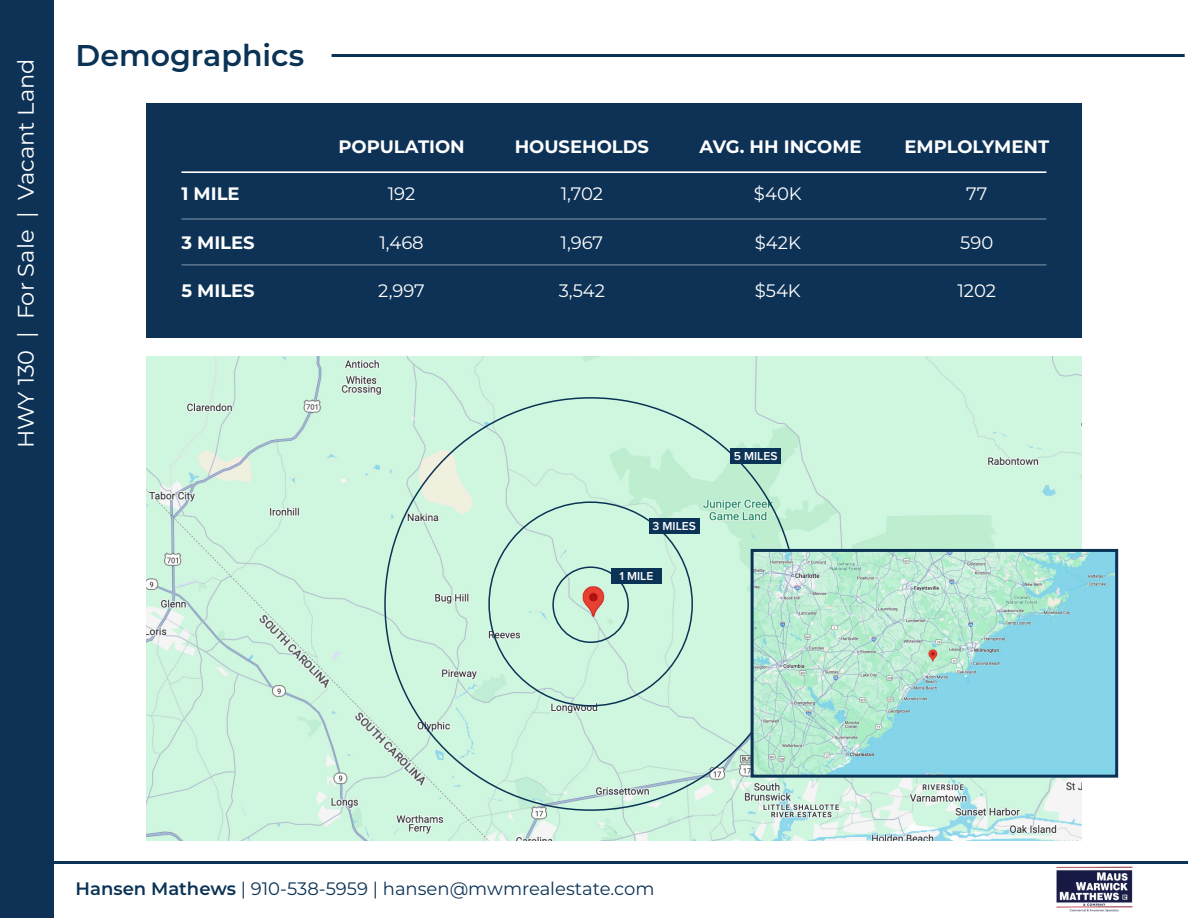
<style>
.page{position:relative;width:1188px;height:918px;background:#fff}
.page>*{position:absolute;margin:0;border:0;box-sizing:border-box;transform-origin:0 0}
.t1{font:600 30px "Montserrat";color:#0b3355}
.t2{font:22.5px "Montserrat";color:#fff}
.t3{font:700 18px "Montserrat";color:#fff}
.t4{font:18px "Montserrat";color:#0b3355}
.t5{font:18px "Montserrat";color:#fff}
.t6{font:600 12px "Proxima Nova";color:#fff}
.s1{font-weight:600}
</style>
<div class="page">
<img style="left:1056px;top:866px;width:77px;height:46px">
<hr style="left:0;top:861px;width:1188px;height:3px;background:#0b3355">
<div style="left:0;top:0;width:54px;height:918px;background:#0d3256"></div>
<div style="left:146px;top:103px;width:936px;height:235px;background:#0d3256"></div>
<img style="left:146px;top:357px;width:936px;height:484px">
<hr style="left:181px;top:171px;width:865px;height:2px;background:#fff">
<hr style="left:181px;top:218px;width:865px;height:2px;background:#fff">
<hr style="left:181px;top:264px;width:865px;height:2px;background:#fff">
<div style="left:552px;top:566px;width:77px;height:77px;border:2px solid #0b3355;border-radius:50%"></div>
<img style="left:755px;top:553px;width:359px;height:221px">
<div style="left:751px;top:549px;width:367px;height:229px;border:3px solid #0b3355"></div>
<div style="left:649px;top:519px;width:50px;height:15px;background:#0b3355"></div>
<div style="left:731px;top:449px;width:50px;height:15px;background:#0b3355"></div>
<div style="left:611px;top:569px;width:50px;height:15px;background:#0b3355"></div>
<hr style="left:332px;top:54px;width:853px;height:3px;background:#0b3355">
<p class="t2" style="left:11px;top:448px;width:391px;rotate:-90deg">HWY 130 | For Sale | Vacant Land</p>
<p class="t1" style="left:76px;top:34px;width:230px">Demographics</p>
<p class="t3" style="left:181px;top:181px;width:60px">1 MILE</p>
<p class="t3" style="left:181px;top:229px;width:75px">3 MILES</p>
<p class="t3" style="left:181px;top:278px;width:75px">5 MILES</p>
<p class="t3" style="left:338px;top:134px;width:128px">POPULATION</p>
<p class="t3" style="left:515px;top:134px;width:136px">HOUSEHOLDS</p>
<p class="t3" style="left:700px;top:134px;width:163px">AVG. HH INCOME</p>
<p class="t3" style="left:905px;top:134px;width:146px">EMPLOLYMENT</p>
<p class="t5" style="left:388px;top:181px;width:29px">192</p>
<p class="t5" style="left:561px;top:181px;width:44px">1,702</p>
<p class="t5" style="left:754px;top:181px;width:49px">$40K</p>
<p class="t5" style="left:966px;top:181px;width:23px">77</p>
<p class="t5" style="left:379px;top:230px;width:46px">1,468</p>
<p class="t5" style="left:561px;top:230px;width:44px">1,967</p>
<p class="t5" style="left:755px;top:230px;width:48px">$42K</p>
<p class="t5" style="left:960px;top:230px;width:35px">590</p>
<p class="t5" style="left:378px;top:278px;width:48px">2,997</p>
<p class="t5" style="left:559px;top:278px;width:48px">3,542</p>
<p class="t5" style="left:755px;top:278px;width:47px">$54K</p>
<p class="t5" style="left:957px;top:278px;width:40px">1202</p>
<p class="t6" style="left:653px;top:517px;width:45px">3 MILES</p>
<p class="t6" style="left:619px;top:567px;width:35px">1 MILE</p>
<p class="t6" style="left:734px;top:447px;width:45px">5 MILES</p>
<p class="t4" style="left:76px;top:876px;width:580px"><span class="s1">Hansen Mathews</span> | 910-538-5959 | hansen@mwmrealestate.com</p>
</div>
